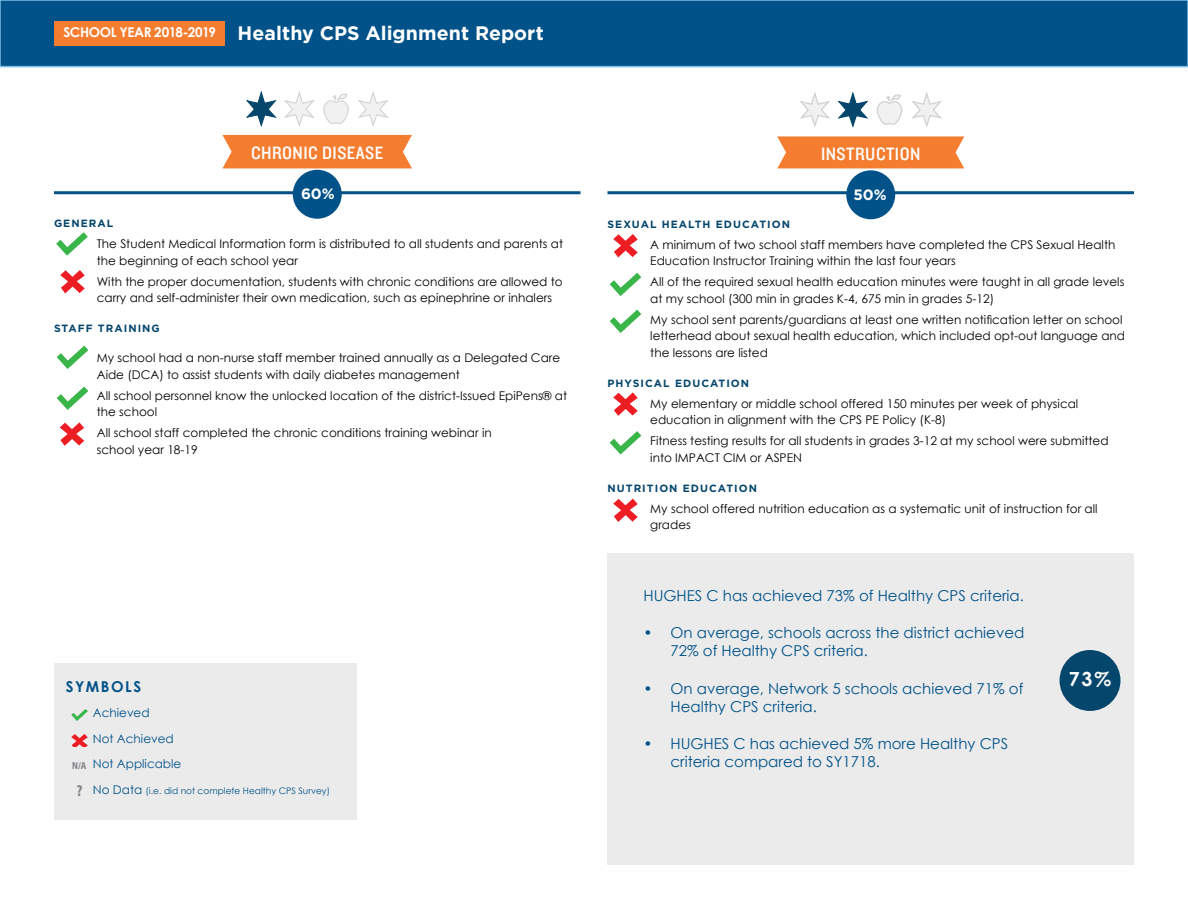
<style>
.page{position:relative;width:1188px;height:918px;background:#fff}
.page>*{position:absolute;margin:0;border:0;box-sizing:border-box;transform-origin:0 0}
.t1{font:700 19.5px "Gotham";letter-spacing:.005em;color:#fff}
.t2{font:700 19.5px "Century Gothic";color:#fff}
.t3{font:18.6px "Knockout 30 Junior Welterwt";letter-spacing:.025em;color:#fff}
.t4{font:700 15.75px "Myriad Pro";color:#818285;scale:.87 1}
.t5{font:15px/18px "Century Gothic";color:#005288}
.t6{font:700 15px "Century Gothic";letter-spacing:.1em;color:#005288}
.t7{font:700 15px "Gotham";color:#fff}
.t8{font:12px/16.5px "Century Gothic";color:#000}
.t9{font:12px/25.5px "Century Gothic";color:#005288}
.t10{font:700 10.5px "Gotham";letter-spacing:.1em;color:#04466c}
.t11{font:700 10.2px "Myriad Pro";color:#818285;scale:.85 1}
.t12{font:9px "Century Gothic";color:#005288}
.s1{font-size:12px}
</style>
<div class="page">
<div style="left:608px;top:554px;width:526px;height:311px;background:#ebebec"></div>
<div style="left:55px;top:663px;width:302px;height:157px;background:#ebebec"></div>
<div style="left:0;top:0;width:1188px;height:67px;background:#005288"></div>
<div style="left:0;top:0;width:1188px;height:67px;border:2px solid #79bde8"></div>
<div style="left:55px;top:21px;width:170px;height:25px;background:#f47d30"></div>
<svg style="left:222px;top:135px;width:190px;height:34px;background:#f4853d"></svg>
<svg style="left:246px;top:91px;width:69px;height:36px"></svg>
<svg style="left:323px;top:91px;width:65px;height:36px"></svg>
<svg style="left:777px;top:136px;width:187px;height:32px;background:#f4843c"></svg>
<svg style="left:800px;top:91px;width:69px;height:36px"></svg>
<svg style="left:876px;top:92px;width:66px;height:35px"></svg>
<hr style="left:54px;top:191px;width:526px;height:3px;background:#005288">
<hr style="left:608px;top:191px;width:526px;height:3px;background:#005288">
<div style="left:1060px;top:650px;width:60px;height:61px;background:#04466c;border-radius:50%"></div>
<svg style="left:71px;top:709px;width:17px;height:12px"></svg>
<svg style="left:71px;top:734px;width:17px;height:13px"></svg>
<div style="left:293px;top:170px;width:49px;height:49px;background:#005288;border-radius:50%"></div>
<div style="left:846px;top:170px;width:49px;height:49px;background:#005288;border-radius:50%"></div>
<svg style="left:60px;top:270px;width:25px;height:23px"></svg>
<svg style="left:57px;top:346px;width:31px;height:23px"></svg>
<svg style="left:56px;top:232px;width:32px;height:24px"></svg>
<svg style="left:57px;top:387px;width:31px;height:23px"></svg>
<svg style="left:60px;top:422px;width:24px;height:24px"></svg>
<svg style="left:613px;top:234px;width:25px;height:23px"></svg>
<svg style="left:610px;top:273px;width:31px;height:23px"></svg>
<svg style="left:610px;top:310px;width:31px;height:23px"></svg>
<svg style="left:613px;top:392px;width:25px;height:24px"></svg>
<svg style="left:610px;top:431px;width:31px;height:24px"></svg>
<svg style="left:613px;top:499px;width:25px;height:23px"></svg>
<h1 class="t1" style="left:63px;top:20px;width:482px"><sup>SCHOOL</sup> <sup>YEAR</sup> <sup>2018-2019</sup> Healthy CPS Alignment Report</h1>
<h2 class="t3" style="left:251px;top:140px;width:134px">CHRONIC DISEASE</h2>
<h2 class="t3" style="left:821px;top:141px;width:101px">INSTRUCTION</h2>
<p class="t7" style="left:301px;top:184px;width:35px">60%</p>
<p class="t7" style="left:853px;top:184px;width:35px">50%</p>
<p class="t10" style="left:54px;top:216px;width:61px">GENERAL</p>
<p class="t8" style="left:97px;top:235px;width:468px">The Student Medical Information form is distributed to all students and parents at the beginning of each school year</p>
<p class="t8" style="left:97px;top:273px;width:467px">With the proper documentation, students with chronic conditions are allowed to carry and self-administer their own medication, such as epinephrine or inhalers</p>
<p class="t10" style="left:54px;top:321px;width:107px">STAFF TRAINING</p>
<p class="t8" style="left:97px;top:349px;width:465px">My school had a non-nurse staff member trained annually as a Delegated Care<br>Aide (DCA) to assist students with daily diabetes management</p>
<p class="t8" style="left:97px;top:387px;width:472px">All school personnel know the unlocked location of the district-Issued EpiPens® at the school</p>
<p class="t8" style="left:97px;top:424px;width:396px">All school staff completed the chronic conditions training webinar in school year 18-19</p>
<p class="t10" style="left:608px;top:217px;width:184px">SEXUAL HEALTH EDUCATION</p>
<p class="t8" style="left:650px;top:236px;width:467px">A minimum of two school staff members have completed the CPS Sexual Health<br>Education Instructor Training within the last four years</p>
<p class="t8" style="left:650px;top:274px;width:476px">All of the required sexual health education minutes were taught in all grade levels at my school (300 min in grades K-4, 675 min in grades 5-12)</p>
<p class="t8" style="left:650px;top:311px;width:476px">My school sent parents/guardians at least one written notification letter on school letterhead about sexual health education, which included opt-out language and the lessons are listed</p>
<p class="t10" style="left:608px;top:376px;width:143px">PHYSICAL EDUCATION</p>
<p class="t8" style="left:650px;top:395px;width:430px">My elementary or middle school offered 150 minutes per week of physical education in alignment with the CPS PE Policy (K-8)</p>
<p class="t8" style="left:650px;top:433px;width:460px">Fitness testing results for all students in grades 3-12 at my school were submitted into IMPACT CIM or ASPEN</p>
<p class="t10" style="left:608px;top:481px;width:151px">NUTRITION EDUCATION</p>
<p class="t8" style="left:650px;top:500px;width:449px">My school offered nutrition education as a systematic unit of instruction for all grades</p>
<p class="t5" style="left:644px;top:586px;width:382px">HUGHES C has achieved 73% of Healthy CPS criteria.</p>
<p class="t5" style="left:670px;top:624px;width:355px;text-indent:-27px">• On average, schools across the district achieved<br>72% of Healthy CPS criteria.</p>
<p class="t5" style="left:670px;top:679px;width:355px;text-indent:-27px">• On average, Network 5 schools achieved 71% of<br>Healthy CPS criteria.</p>
<p class="t5" style="left:670px;top:735px;width:339px;text-indent:-27px">• HUGHES C has achieved 5% more Healthy CPS criteria compared to SY1718.</p>
<p class="t6" style="left:66px;top:675px;width:77px">SYMBOLS</p>
<h1 class="t2" style="left:1069px;top:664px;width:44px">73%</h1>
<p class="t9" style="left:93px;top:700px;width:90px">Achieved<br>Not Achieved<br>Not Applicable</p>
<p class="t12" style="left:93px;top:784px;width:239px"><span class="s1">No Data</span> (i.e. did not complete Healthy CPS Survey)</p>
<p class="t11" style="left:72px;top:759px;width:18px">N/A</p>
<h3 class="t4" style="left:76px;top:781px;width:9px">?</h3>
</div>
